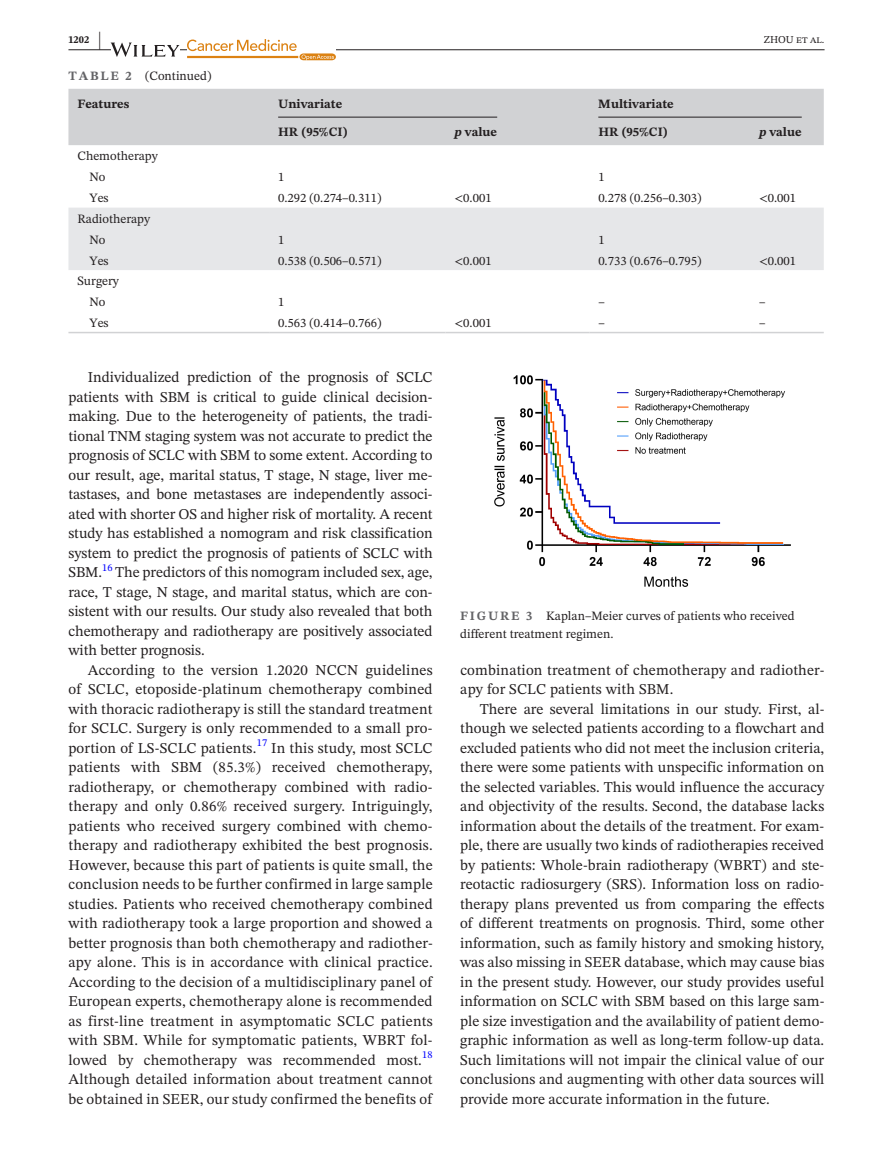
<style>
.page{position:relative;width:893px;height:1174px;background:#fff}
.page>*{position:absolute;margin:0;border:0;box-sizing:border-box;transform-origin:0 0}
.t1{font:15px/19.5px "STIX Two Text";letter-spacing:.01em;color:#231f20;text-align:justify}
.t2{font:12.75px/20.9px "STIX Two Text";color:#231f20}
.t3{font:700 12.75px "STIX Two Text";color:#231f20}
.t4{font:10.5px "STIX Two Text";color:#231f20}
.t5{font:10.5px "STIX Two Text";color:#00f}
.t6{font:700 10.5px "STIX Two Text";color:#231f20}
.s1{font-size:21px}
.s2{font-weight:700;color:#636366}
.s3{font-style:italic}
.s4{font-family:"STIX"}
</style>
<div class="page">
<hr style="left:68px;top:49px;width:756px;height:1px;background:#231f20">
<svg style="left:111px;top:43px;width:68px;height:14px"></svg>
<svg style="left:187px;top:39px;width:149px;height:21px"></svg>
<div style="left:68px;top:89px;width:756px;height:56px;background:#d1d2d4"></div>
<div style="left:68px;top:208px;width:756px;height:62px;background:#e6e7e9"></div>
<hr style="left:68px;top:332px;width:201px;height:1px;background:#d1d2d4">
<hr style="left:269px;top:332px;width:176px;height:1px;background:#d1d2d4">
<hr style="left:445px;top:332px;width:144px;height:1px;background:#d1d2d4">
<hr style="left:589px;top:332px;width:161px;height:1px;background:#d1d2d4">
<hr style="left:750px;top:332px;width:74px;height:1px;background:#d1d2d4">
<hr style="left:278px;top:117px;width:219px;height:1px;background:#231f20">
<hr style="left:598px;top:117px;width:204px;height:1px;background:#231f20">
<img style="left:494px;top:375px;width:297px;height:212px">
<p class="t6" style="left:68px;top:32px;width:34px">1202 <span class="s1">|</span></p>
<p class="t4" style="left:764px;top:32px;width:62px">ZHOU et al.</p>
<p class="t2" style="left:68px;top:65px;width:144px"><span class="s2">TABLE 2</span> (Continued)</p>
<p class="t3" style="left:77px;top:94px;width:53px">Features</p>
<p class="t3" style="left:278px;top:94px;width:66px">Univariate</p>
<p class="t3" style="left:598px;top:94px;width:77px">Multivariate</p>
<p class="t3" style="left:278px;top:123px;width:71px">HR (95%CI)</p>
<p class="t3" style="left:454px;top:123px;width:44px"><span class="s3">p</span> value</p>
<p class="t3" style="left:598px;top:123px;width:71px">HR (95%CI)</p>
<p class="t3" style="left:759px;top:123px;width:44px"><span class="s3">p</span> value</p>
<p class="t2" style="left:89px;top:146px;width:70px;text-indent:-12px">Chemotherapy<br>No</p>
<p class="t2" style="left:278px;top:166px;width:8px">1</p>
<p class="t2" style="left:598px;top:166px;width:8px">1</p>
<p class="t2" style="left:89px;top:187px;width:21px">Yes</p>
<p class="t2" style="left:278px;top:187px;width:105px">0.292 (0.274–0.311)</p>
<p class="t2" style="left:454px;top:187px;width:39px"><span class="s4">&lt;</span>0.001</p>
<p class="t2" style="left:598px;top:187px;width:105px">0.278 (0.256–0.303)</p>
<p class="t2" style="left:759px;top:187px;width:39px"><span class="s4">&lt;</span>0.001</p>
<p class="t2" style="left:89px;top:208px;width:62px;text-indent:-12px">Radiotherapy<br>No</p>
<p class="t2" style="left:278px;top:229px;width:8px">1</p>
<p class="t2" style="left:598px;top:229px;width:8px">1</p>
<p class="t2" style="left:89px;top:250px;width:21px">Yes</p>
<p class="t2" style="left:278px;top:250px;width:105px">0.538 (0.506–0.571)</p>
<p class="t2" style="left:454px;top:250px;width:39px"><span class="s4">&lt;</span>0.001</p>
<p class="t2" style="left:598px;top:250px;width:105px">0.733 (0.676–0.795)</p>
<p class="t2" style="left:759px;top:250px;width:39px"><span class="s4">&lt;</span>0.001</p>
<p class="t2" style="left:77px;top:271px;width:43px;text-align:center">Surgery<br>No</p>
<p class="t2" style="left:278px;top:291px;width:8px">1</p>
<p class="t2" style="left:598px;top:291px;width:8px">–</p>
<p class="t2" style="left:759px;top:291px;width:8px">–</p>
<p class="t2" style="left:89px;top:312px;width:21px">Yes</p>
<p class="t2" style="left:278px;top:312px;width:105px">0.563 (0.414–0.766)</p>
<p class="t2" style="left:454px;top:312px;width:39px"><span class="s4">&lt;</span>0.001</p>
<p class="t2" style="left:598px;top:312px;width:8px">–</p>
<p class="t2" style="left:759px;top:312px;width:8px">–</p>
<p class="t1" style="left:68px;top:367px;width:366px;text-indent:20px">Individualized prediction of the prognosis of SCLC patients with SBM is critical to guide clinical decision&shy;making. Due to the heterogeneity of patients, the tradi&shy;tional TNM staging system was not accurate to predict the prognosis of SCLC with SBM to some extent. According to our result, age, marital status, T stage, N stage, liver me&shy;tastases, and bone metastases are independently associ&shy;ated with shorter OS and higher risk of mortality. A recent study has established a nomogram and risk classification system to predict the prognosis of patients of SCLC with SBM.</p>
<p class="t5" style="left:102px;top:559px;width:12px">16</p>
<p class="t1" style="left:68px;top:562px;width:366px;text-indent:47px">The predictors of this nomogram included sex, age, race, T stage, N stage, and marital status, which are con&shy;sistent with our results. Our study also revealed that both chemotherapy and radiotherapy are positively associated with better prognosis.</p>
<p class="t1" style="left:68px;top:660px;width:366px;text-indent:20px">According to the version 1.2020 NCCN guidelines of SCLC, etoposide-platinum chemotherapy combined with thoracic radiotherapy is still the standard treatment for SCLC. Surgery is only recommended to a small pro&shy;portion of LS-SCLC patients.</p>
<p class="t5" style="left:257px;top:735px;width:12px">17</p>
<p class="t1" style="left:68px;top:738px;width:366px;text-indent:203px">In this study, most SCLC patients with SBM (85.3%) received chemotherapy, radiotherapy, or chemotherapy combined with radio&shy;therapy and only 0.86% received surgery. Intriguingly, patients who received surgery combined with chemo&shy;therapy and radiotherapy exhibited the best prognosis.<br>However, because this part of patients is quite small, the conclusion needs to be further confirmed in large sample studies. Patients who received chemotherapy combined with radiotherapy took a large proportion and showed a better prognosis than both chemotherapy and radiother&shy;apy alone. This is in accordance with clinical practice.<br>According to the decision of a multidisciplinary panel of European experts, chemotherapy alone is recommended as first-line treatment in asymptomatic SCLC patients with SBM. While for symptomatic patients, WBRT fol&shy;lowed by chemotherapy was recommended most.</p>
<p class="t5" style="left:422px;top:1047px;width:12px">18</p>
<p class="t1" style="left:68px;top:1069px;width:366px">Although detailed information about treatment cannot be obtained in SEER, our study confirmed the benefits of</p>
<p class="t2" style="left:460px;top:606px;width:336px;line-height:18px"><span class="s2">FIGURE 3</span> Kaplan–Meier curves of patients who received different treatment regimen.</p>
<p class="t1" style="left:460px;top:660px;width:366px">combination treatment of chemotherapy and radiother&shy;apy for SCLC patients with SBM.</p>
<p class="t1" style="left:460px;top:699px;width:366px;text-indent:20px">There are several limitations in our study. First, al&shy;though we selected patients according to a flowchart and excluded patients who did not meet the inclusion criteria, there were some patients with unspecific information on the selected variables. This would influence the accuracy and objectivity of the results. Second, the database lacks information about the details of the treatment. For exam&shy;ple, there are usually two kinds of radiotherapies received by patients: Whole-brain radiotherapy (WBRT) and ste&shy;reotactic radiosurgery (SRS). Information loss on radio&shy;therapy plans prevented us from comparing the effects of different treatments on prognosis. Third, some other information, such as family history and smoking history, was also missing in SEER database, which may cause bias in the present study. However, our study provides useful information on SCLC with SBM based on this large sam&shy;ple size investigation and the availability of patient demo&shy;graphic information as well as long-term follow-up data.<br>Such limitations will not impair the clinical value of our conclusions and augmenting with other data sources will provide more accurate information in the future.</p>
</div>
